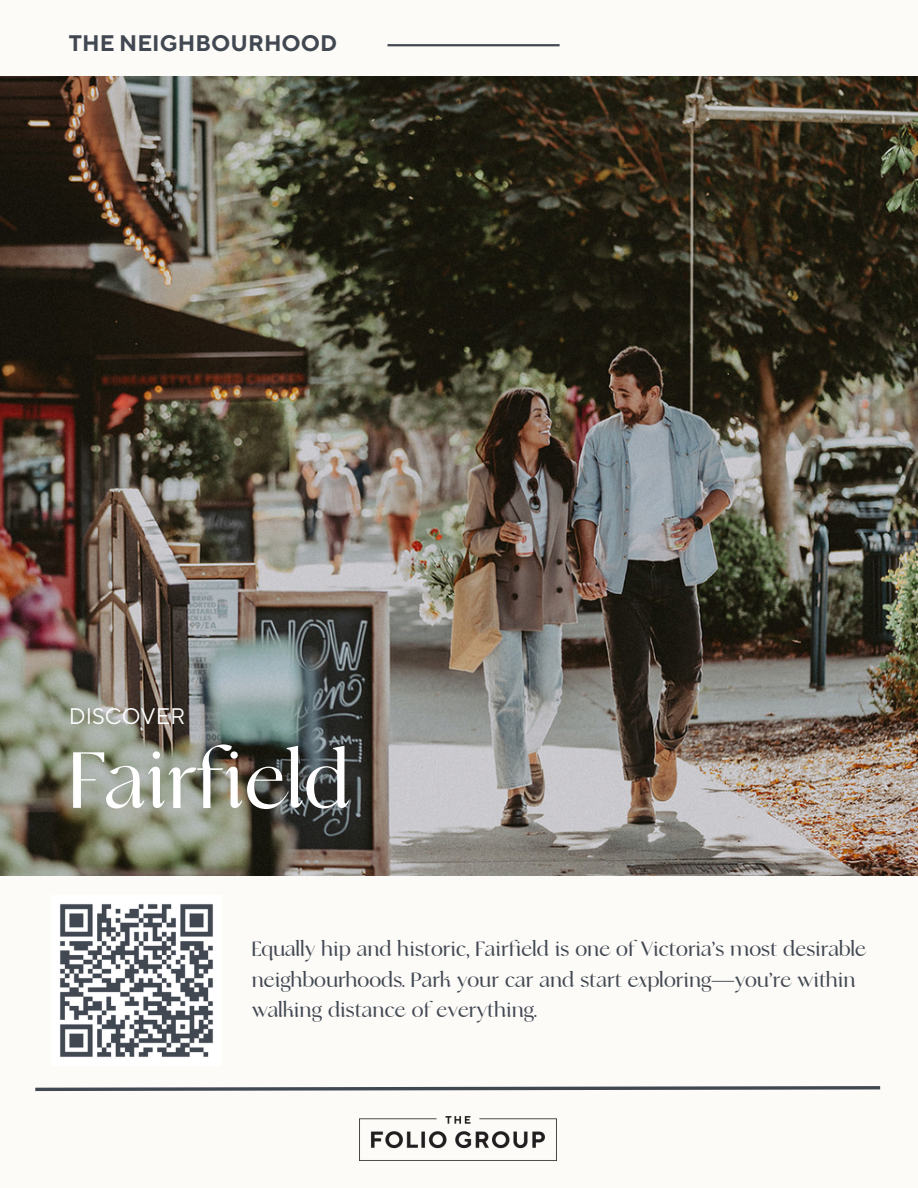
<style>
.page{position:relative;width:918px;height:1188px;background:#fcfbf8}
.page>*{position:absolute;margin:0;border:0;box-sizing:border-box;transform-origin:0 0}
.t1{font:86.25px "Analogue";color:#fff}
.t2{font:22.5px/30.3px "Analogue";color:#424852}
.t3{font:700 22.5px "TT Norms";color:#424852}
.t4{font:22.5px "TT Norms";color:#fff}
</style>
<div class="page">
<img style="left:0;top:77px;width:918px;height:799px">
<img style="left:60px;top:904px;width:153px;height:153px">
<hr style="left:388px;top:44px;width:172px;height:2px;background:#424852">
<svg style="left:35px;top:1086px;width:846px;height:6px"></svg>
<img style="left:360px;top:1117px;width:196px;height:44px">
<p class="t3" style="left:69px;top:29px;width:270px">THE NEIGHBOURHOOD</p>
<p class="t4" style="left:69px;top:702px;width:118px">DISCOVER</p>
<h3 class="t1" style="left:69px;top:730px;width:283px">Fairfield</h3>
<h1 class="t2" style="left:252px;top:934px;width:616px">Equally hip and historic, Fairfield is one of Victoria’s most desirable neighbourhoods. Park your car and start exploring—you’re within walking distance of everything.</h1>
</div>
